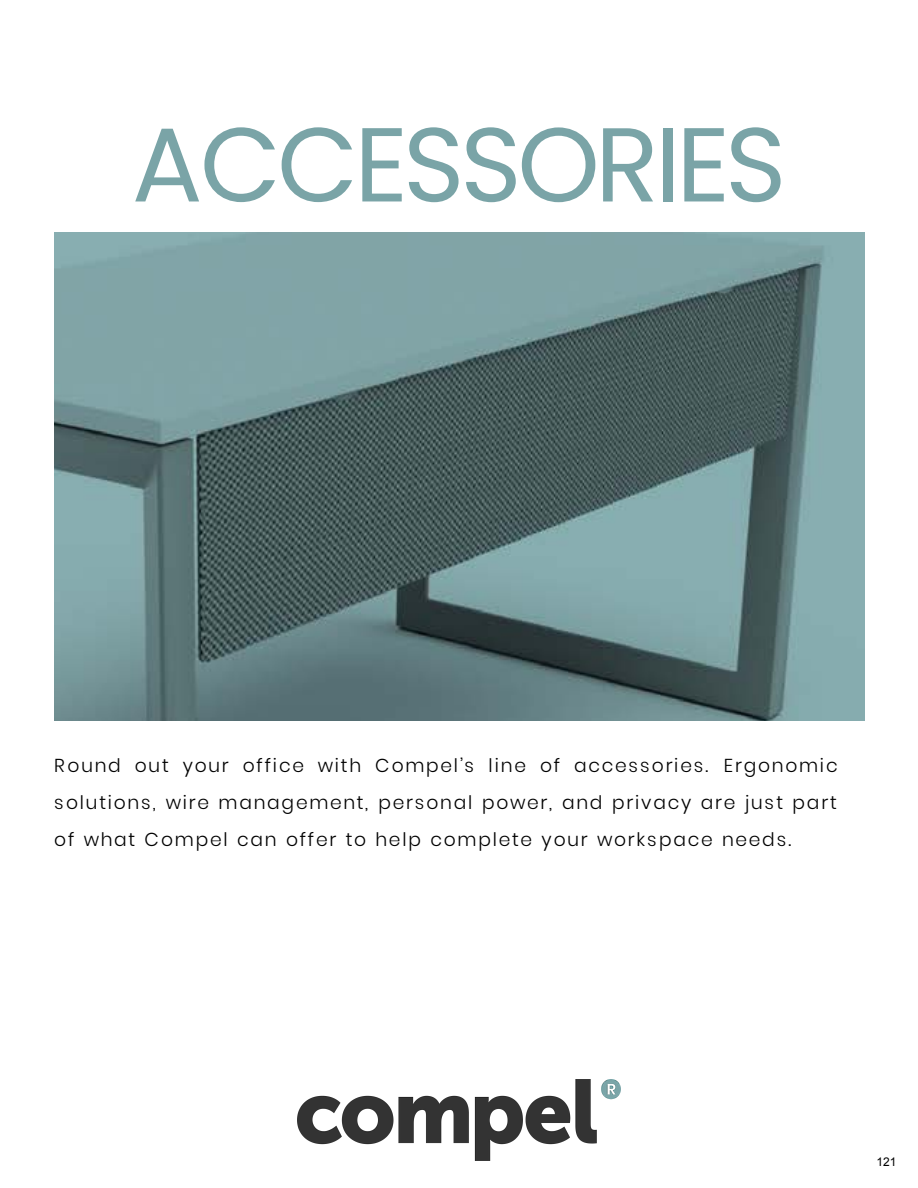
<style>
.page{position:relative;width:918px;height:1188px;background:#fff}
.page>*{position:absolute;margin:0;border:0;box-sizing:border-box;transform-origin:0 0}
.t1{font:105px "Poppins";letter-spacing:-.04em;color:#7aa4a7}
.t2{font:300 18.6px/37px "Poppins";letter-spacing:.09em;color:#000;text-align:justify}
.t3{font:12px "Arial";color:#000}
</style>
<div class="page">
<img style="left:54px;top:232px;width:810px;height:488px">
<img style="left:297px;top:1079px;width:323px;height:81px">
<h1 class="t1" style="left:132px;top:104px;width:656px">ACCESSORIES</h1>
<p class="t2" style="left:54px;top:747px;width:785px">Round out your office with Compel’s line of accessories. Ergonomic solutions, wire management, personal power, and privacy are just part of what Compel can offer to help complete your workspace needs.</p>
<p class="t3" style="left:876px;top:1154px;width:22px">121</p>
</div>
